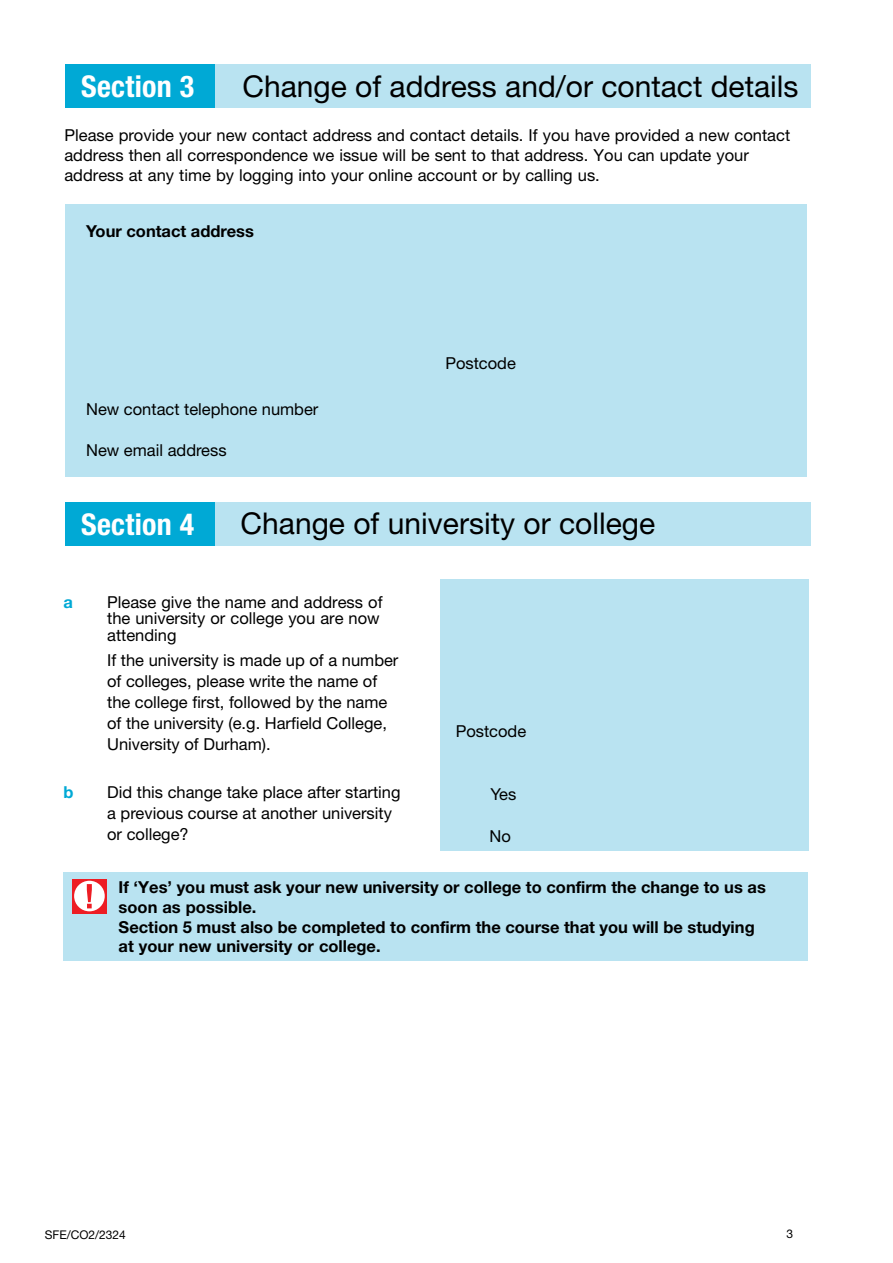
<style>
.page{position:relative;width:893px;height:1263px;background:#fff}
.page>*{position:absolute;margin:0;border:0;box-sizing:border-box;transform-origin:0 0}
.t1{font:30px "Helvetica Neue LT Std";color:#000}
.t2{font:700 condensed 30px "Helvetica Neue LT Std";letter-spacing:.01em;color:#fff}
.t3{font:16.5px/21px "Helvetica Neue LT Std";color:#000}
.t4{font:700 16.5px/19.8px "Helvetica Neue LT Std";color:#000}
.t5{font:700 16.5px "Helvetica Neue LT Std";color:#00a9d5}
.t6{font:12px "Helvetica Neue LT Std";color:#000}
</style>
<div class="page">
<div style="left:65px;top:64px;width:154px;height:44px;background:#00a9d5"></div>
<div style="left:215px;top:64px;width:596px;height:44px;background:#b9e3f1"></div>
<div style="left:65px;top:502px;width:154px;height:44px;background:#00a9d5"></div>
<div style="left:215px;top:502px;width:596px;height:44px;background:#b9e3f1"></div>
<div style="left:440px;top:579px;width:368px;height:272px;background:#b9e3f1"></div>
<div style="left:64px;top:873px;width:744px;height:88px;background:#b9e3f1"></div>
<div style="left:65px;top:204px;width:742px;height:272px;background:#b9e3f1"></div>
<svg style="left:72px;top:879px;width:34px;height:34px"></svg>
<div style="left:74px;top:881px;width:31px;height:30px;background:#fff;border-radius:50%"></div>
<svg style="left:87px;top:884px;width:5px;height:24px"></svg>
<h2 class="t2" style="left:81px;top:68px;width:114px">Section 3</h2>
<h1 class="t1" style="left:242px;top:68px;width:558px">Change of address and/or contact details</h1>
<p class="t3" style="left:64px;top:125px;width:727px;line-height:19.8px">Please provide your new contact address and contact details. If you have provided a new contact address then all correspondence we issue will be sent to that address. You can update your address at any time by logging into your online account or by calling us.</p>
<p class="t4" style="left:86px;top:220px;width:169px">Your contact address</p>
<p class="t3" style="left:86px;top:398px;width:234px">New contact telephone number</p>
<p class="t3" style="left:86px;top:439px;width:142px">New email address</p>
<p class="t3" style="left:445px;top:352px;width:72px">Postcode</p>
<h2 class="t2" style="left:81px;top:506px;width:114px">Section 4</h2>
<h1 class="t1" style="left:241px;top:506px;width:416px">Change of university or college</h1>
<p class="t5" style="left:64px;top:592px;width:11px">a</p>
<p class="t3" style="left:107px;top:593px;width:277px;line-height:16.5px">Please give the name and address of the university or college you are now attending</p>
<p class="t3" style="left:107px;top:649px;width:293px">If the university is made up of a number of colleges, please write the name of the college first, followed by the name of the university (e.g. Harfield College, University of Durham).</p>
<p class="t3" style="left:456px;top:721px;width:72px">Postcode</p>
<p class="t5" style="left:64px;top:782px;width:12px">b</p>
<p class="t3" style="left:107px;top:782px;width:295px">Did this change take place after starting a previous course at another university or college?</p>
<p class="t3" style="left:490px;top:783px;width:27px">Yes</p>
<p class="t3" style="left:489px;top:825px;width:23px">No</p>
<p class="t4" style="left:119px;top:877px;width:649px">If ‘Yes’ you must ask your new university or college to confirm the change to us as soon as possible.</p>
<p class="t4" style="left:119px;top:916px;width:638px">Section 5 must also be completed to confirm the course that you will be studying at your new university or college.</p>
<p class="t6" style="left:45px;top:1228px;width:83px">SFE/CO2/2324</p>
<p class="t6" style="left:786px;top:1227px;width:8px">3</p>
</div>
